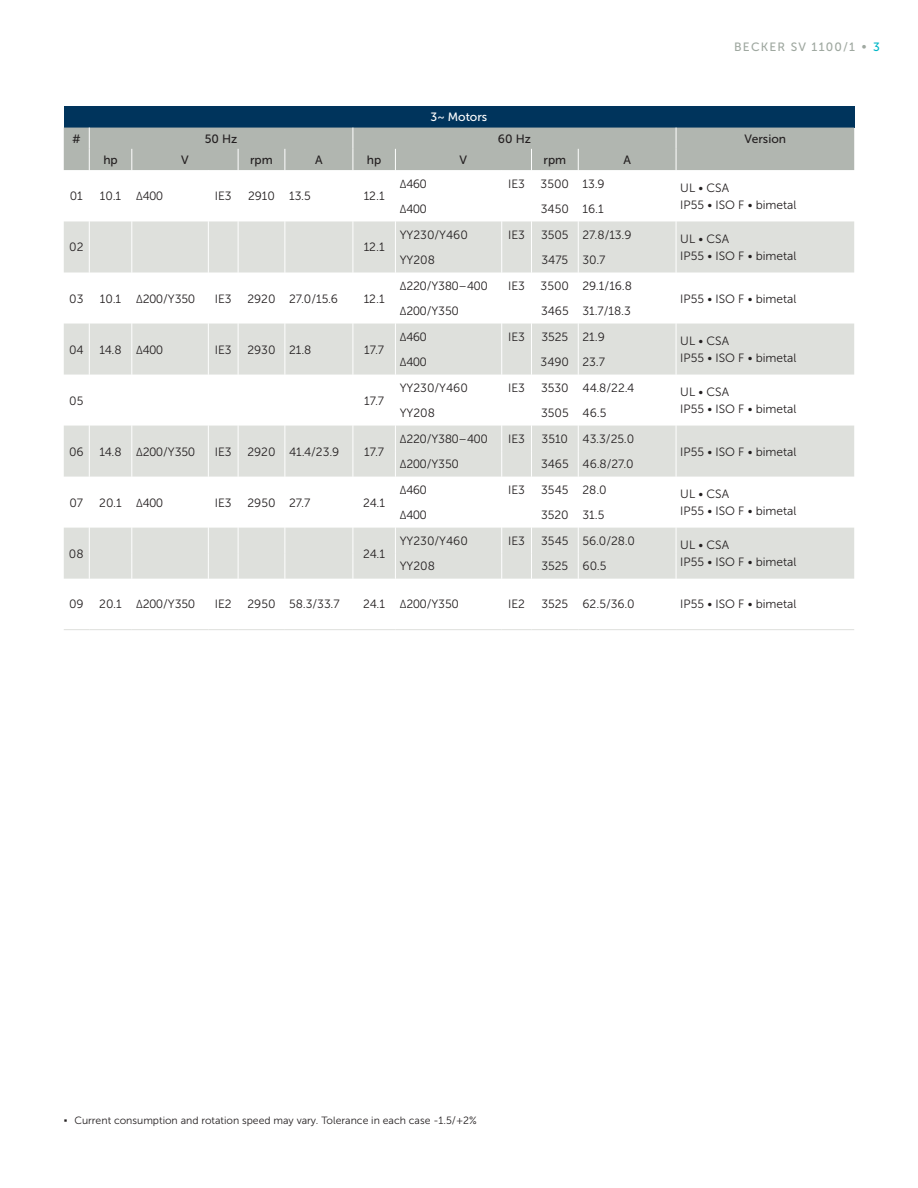
<style>
.page{position:relative;width:918px;height:1188px;background:#fff}
.page>*{position:absolute;margin:0;border:0;box-sizing:border-box;transform-origin:0 0}
.t1{font:12px/16.5px "Museo Sans 300";color:#231f20}
.t2{font:12px "Museo Sans 500";color:#231f20}
.t3{font:12px "Museo Sans 500";letter-spacing:.1em;color:#9fa8a0}
.t4{font:12px "Museo Sans 500";color:#fff}
.t5{font:10.5px "Museo Sans 300";color:#231f20}
.s1{color:#00b7c7}
.s2{font-family:"Calibri";font-weight:300;font-size:13.2px}
.s3{font-family:"Verdana";font-weight:700}
</style>
<div class="page">
<div style="left:64px;top:106px;width:790px;height:22px;background:#00345c"></div>
<svg style="left:64px;top:128px;width:790px;height:451px"></svg>
<svg style="left:64px;top:629px;width:25px;height:1px"></svg>
<hr style="left:89px;top:629px;width:43px;height:1px;background:#dee0dc">
<hr style="left:132px;top:629px;width:76px;height:1px;background:#dee0dc">
<hr style="left:208px;top:629px;width:30px;height:1px;background:#dee0dc">
<hr style="left:238px;top:629px;width:47px;height:1px;background:#dee0dc">
<hr style="left:285px;top:629px;width:68px;height:1px;background:#dee0dc">
<hr style="left:353px;top:629px;width:42px;height:1px;background:#dee0dc">
<hr style="left:395px;top:629px;width:107px;height:1px;background:#dee0dc">
<svg style="left:502px;top:629px;width:29px;height:1px"></svg>
<hr style="left:531px;top:629px;width:47px;height:1px;background:#dee0dc">
<hr style="left:578px;top:629px;width:98px;height:1px;background:#dee0dc">
<hr style="left:676px;top:629px;width:178px;height:1px;background:#dee0dc">
<p class="t4" style="left:431px;top:111px;width:58px">3~ Motors</p>
<p class="t3" style="left:734px;top:40px;width:147px">BECKER SV 1100/1 • <span class="s1">3</span></p>
<p class="t2" style="left:72px;top:132px;width:10px">#</p>
<p class="t2" style="left:205px;top:132px;width:34px">50 Hz</p>
<p class="t2" style="left:498px;top:132px;width:35px">60 Hz</p>
<p class="t2" style="left:745px;top:132px;width:43px">Version</p>
<p class="t2" style="left:103px;top:153px;width:16px">hp</p>
<p class="t2" style="left:181px;top:153px;width:9px">V</p>
<p class="t2" style="left:250px;top:153px;width:24px">rpm</p>
<p class="t2" style="left:315px;top:153px;width:9px">A</p>
<p class="t2" style="left:367px;top:153px;width:16px">hp</p>
<p class="t2" style="left:460px;top:153px;width:9px">V</p>
<p class="t2" style="left:544px;top:153px;width:24px">rpm</p>
<p class="t2" style="left:623px;top:153px;width:9px">A</p>
<p class="t1" style="left:70px;top:188px;width:15px">01</p>
<p class="t1" style="left:100px;top:188px;width:65px">10.1 <span class="s2">Δ</span>400</p>
<p class="t1" style="left:215px;top:188px;width:18px">IE3</p>
<p class="t1" style="left:248px;top:188px;width:64px">2910 13.5</p>
<p class="t1" style="left:364px;top:188px;width:22px">12.1</p>
<p class="t1" style="left:69px;top:239px;width:16px">02</p>
<p class="t1" style="left:364px;top:239px;width:22px">12.1</p>
<p class="t1" style="left:69px;top:290px;width:16px">03</p>
<p class="t1" style="left:100px;top:290px;width:97px">10.1 <span class="s2">Δ</span>200/Y350</p>
<p class="t1" style="left:215px;top:290px;width:18px">IE3</p>
<p class="t1" style="left:247px;top:290px;width:92px">2920 27.0/15.6</p>
<p class="t1" style="left:364px;top:290px;width:22px">12.1</p>
<p class="t1" style="left:69px;top:341px;width:16px">04</p>
<p class="t1" style="left:99px;top:341px;width:65px">14.8 <span class="s2">Δ</span>400</p>
<p class="t1" style="left:215px;top:341px;width:18px">IE3</p>
<p class="t1" style="left:247px;top:341px;width:66px">2930 21.8</p>
<p class="t1" style="left:364px;top:341px;width:21px">17.7</p>
<p class="t1" style="left:69px;top:392px;width:16px">05</p>
<p class="t1" style="left:364px;top:392px;width:21px">17.7</p>
<p class="t1" style="left:69px;top:443px;width:16px">06</p>
<p class="t1" style="left:99px;top:443px;width:97px">14.8 <span class="s2">Δ</span>200/Y350</p>
<p class="t1" style="left:215px;top:443px;width:18px">IE3</p>
<p class="t1" style="left:247px;top:443px;width:93px">2920 41.4/23.9</p>
<p class="t1" style="left:364px;top:443px;width:21px">17.7</p>
<p class="t1" style="left:69px;top:494px;width:15px">07</p>
<p class="t1" style="left:99px;top:494px;width:65px">20.1 <span class="s2">Δ</span>400</p>
<p class="t1" style="left:215px;top:494px;width:18px">IE3</p>
<p class="t1" style="left:247px;top:494px;width:64px">2950 27.7</p>
<p class="t1" style="left:363px;top:494px;width:23px">24.1</p>
<p class="t1" style="left:69px;top:545px;width:16px">08</p>
<p class="t1" style="left:363px;top:545px;width:23px">24.1</p>
<p class="t1" style="left:400px;top:175px;width:29px"><span class="s2">Δ</span>460</p>
<p class="t1" style="left:508px;top:175px;width:18px">IE3</p>
<p class="t1" style="left:541px;top:175px;width:65px">3500 13.9</p>
<p class="t1" style="left:400px;top:201px;width:29px"><span class="s2">Δ</span>400</p>
<p class="t1" style="left:541px;top:201px;width:64px">3450 16.1</p>
<p class="t1" style="left:400px;top:226px;width:70px">YY230/Y460</p>
<p class="t1" style="left:508px;top:226px;width:18px">IE3</p>
<p class="t1" style="left:541px;top:226px;width:92px">3505 27.8/13.9</p>
<p class="t1" style="left:400px;top:252px;width:37px">YY208</p>
<p class="t1" style="left:541px;top:252px;width:66px">3475 30.7</p>
<p class="t1" style="left:400px;top:277px;width:89px"><span class="s2">Δ</span>220/Y380–400</p>
<p class="t1" style="left:508px;top:277px;width:18px">IE3</p>
<p class="t1" style="left:541px;top:277px;width:93px">3500 29.1/16.8</p>
<p class="t1" style="left:400px;top:303px;width:60px"><span class="s2">Δ</span>200/Y350</p>
<p class="t1" style="left:541px;top:303px;width:91px">3465 31.7/18.3</p>
<p class="t1" style="left:400px;top:328px;width:29px"><span class="s2">Δ</span>460</p>
<p class="t1" style="left:508px;top:328px;width:18px">IE3</p>
<p class="t1" style="left:541px;top:328px;width:65px">3525 21.9</p>
<p class="t1" style="left:400px;top:354px;width:29px"><span class="s2">Δ</span>400</p>
<p class="t1" style="left:541px;top:354px;width:66px">3490 23.7</p>
<p class="t1" style="left:400px;top:380px;width:70px">YY230/Y460</p>
<p class="t1" style="left:508px;top:380px;width:18px">IE3</p>
<p class="t1" style="left:541px;top:380px;width:95px">3530 44.8/22.4</p>
<p class="t1" style="left:400px;top:405px;width:37px">YY208</p>
<p class="t1" style="left:541px;top:405px;width:67px">3505 46.5</p>
<p class="t1" style="left:400px;top:431px;width:89px"><span class="s2">Δ</span>220/Y380–400</p>
<p class="t1" style="left:508px;top:431px;width:18px">IE3</p>
<p class="t1" style="left:542px;top:431px;width:94px">3510 43.3/25.0</p>
<p class="t1" style="left:400px;top:456px;width:60px"><span class="s2">Δ</span>200/Y350</p>
<p class="t1" style="left:541px;top:456px;width:94px">3465 46.8/27.0</p>
<p class="t1" style="left:400px;top:482px;width:29px"><span class="s2">Δ</span>460</p>
<p class="t1" style="left:508px;top:482px;width:18px">IE3</p>
<p class="t1" style="left:541px;top:482px;width:67px">3545 28.0</p>
<p class="t1" style="left:400px;top:507px;width:29px"><span class="s2">Δ</span>400</p>
<p class="t1" style="left:541px;top:507px;width:65px">3520 31.5</p>
<p class="t1" style="left:400px;top:533px;width:70px">YY230/Y460</p>
<p class="t1" style="left:508px;top:533px;width:18px">IE3</p>
<p class="t1" style="left:541px;top:533px;width:95px">3545 56.0/28.0</p>
<p class="t1" style="left:400px;top:558px;width:37px">YY208</p>
<p class="t1" style="left:541px;top:558px;width:67px">3525 60.5</p>
<p class="t1" style="left:680px;top:180px;width:118px">UL • CSA<br>IP55 • ISO F • bimetal</p>
<p class="t1" style="left:680px;top:231px;width:118px">UL • CSA<br>IP55 • ISO F • bimetal</p>
<p class="t1" style="left:680px;top:290px;width:118px">IP55 • ISO F • bimetal</p>
<p class="t1" style="left:680px;top:333px;width:118px">UL • CSA<br>IP55 • ISO F • bimetal</p>
<p class="t1" style="left:680px;top:384px;width:118px">UL • CSA<br>IP55 • ISO F • bimetal</p>
<p class="t1" style="left:680px;top:443px;width:118px">IP55 • ISO F • bimetal</p>
<p class="t1" style="left:680px;top:486px;width:118px">UL • CSA<br>IP55 • ISO F • bimetal</p>
<p class="t1" style="left:680px;top:537px;width:118px">UL • CSA<br>IP55 • ISO F • bimetal</p>
<p class="t1" style="left:69px;top:596px;width:16px">09</p>
<p class="t1" style="left:99px;top:596px;width:97px">20.1 <span class="s2">Δ</span>200/Y350</p>
<p class="t1" style="left:215px;top:596px;width:18px">IE2</p>
<p class="t1" style="left:247px;top:596px;width:94px">2950 58.3/33.7</p>
<p class="t1" style="left:363px;top:596px;width:97px">24.1 <span class="s2">Δ</span>200/Y350</p>
<p class="t1" style="left:508px;top:596px;width:18px">IE2</p>
<p class="t1" style="left:541px;top:596px;width:95px">3525 62.5/36.0</p>
<p class="t1" style="left:680px;top:596px;width:118px">IP55 • ISO F • bimetal</p>
<p class="t5" style="left:64px;top:1114px;width:415px"><span class="s3">▪</span> Current consumption and rotation speed may vary. Tolerance in each case -1.5/+2%</p>
</div>
